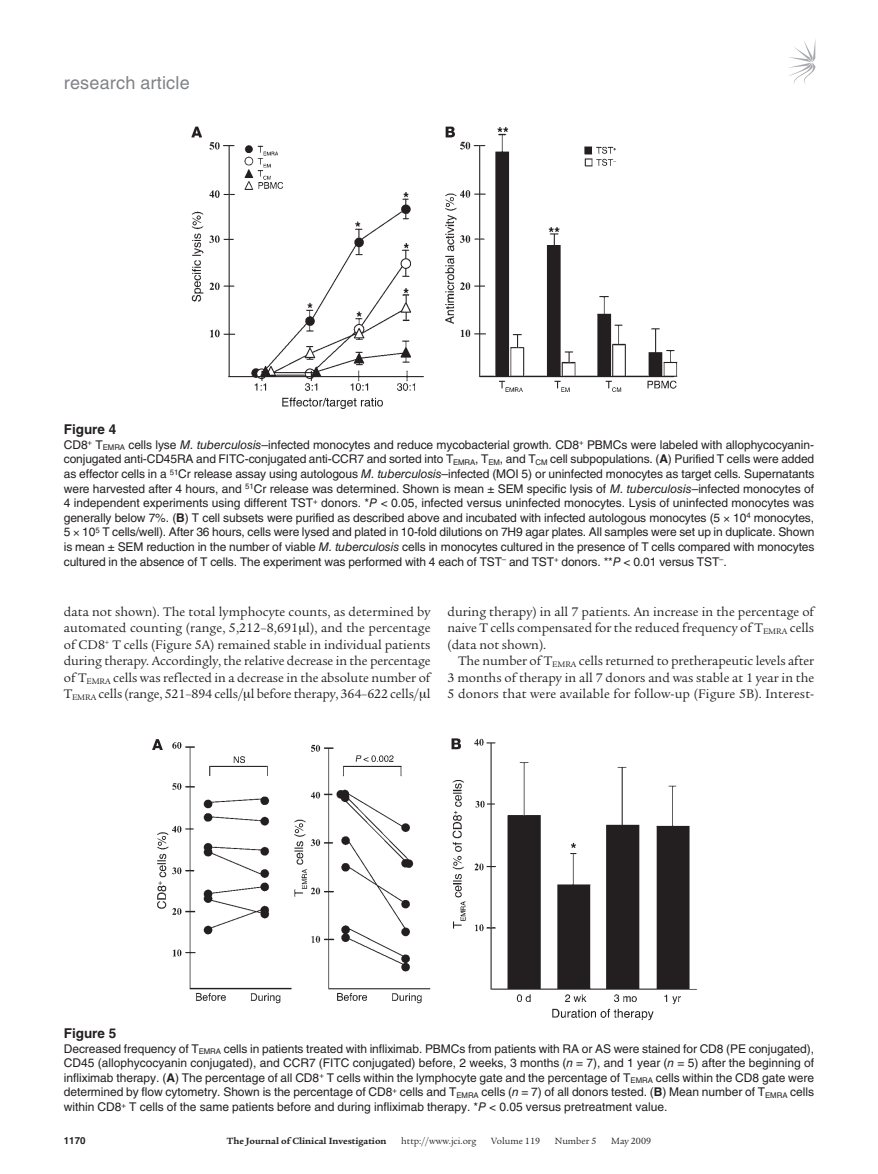
<style>
.page{position:relative;width:878px;height:1174px;background:#fff}
.page>*{position:absolute;margin:0;border:0;box-sizing:border-box;transform-origin:0 0}
.t1{font:18px "Helvetica LT Std";letter-spacing:.01em;color:#808285}
.t2{font:13.5px/16.5px "Legacy Serif Std";color:#231f20;text-align:justify}
.t3{font:700 13.5px "Helvetica LT Std";color:#231f20}
.t4{font:12px/14.7px "Helvetica LT Std";letter-spacing:-.005em;color:#231f20;text-align:justify}
.t5{font:9.75px "Legacy Serif Std";color:#231f20}
.t6{font:700 9.75px "Legacy Serif Std";color:#231f20}
.t7{font:700 9.75px "Helvetica LT Std";color:#231f20}
.s1{font-style:italic}
.s2{font-weight:700}
</style>
<div class="page">
<svg style="left:789px;top:41px;width:26px;height:44px"></svg>
<img style="left:191px;top:126px;width:487px;height:283px">
<img style="left:152px;top:738px;width:545px;height:283px">
<h1 class="t1" style="left:64px;top:72px;width:127px">research article</h1>
<p class="t3" style="left:64px;top:421px;width:54px">Figure 4</p>
<p class="t4" style="left:64px;top:437px;width:752px">CD8<sup>+</sup> T<sub>EMRA</sub> cells lyse <span class="s1">M. tuberculosis</span>–infected monocytes and reduce mycobacterial growth. CD8<sup>+</sup> PBMCs were labeled with allophycocyanin&shy;conjugated anti-CD45RA and FITC-conjugated anti-CCR7 and sorted into T<sub>EMRA</sub>, T<sub>EM</sub>, and T<sub>CM</sub> cell subpopulations. (<span class="s2">A</span>) Purified T cells were added as effector cells in a <sup>51</sup>Cr release assay using autologous <span class="s1">M. tuberculosis</span>–infected (MOI 5) or uninfected monocytes as target cells. Supernatants were harvested after 4 hours, and <sup>51</sup>Cr release was determined. Shown is mean ± SEM specific lysis of <span class="s1">M. tuberculosis</span>–infected monocytes of 4 independent experiments using different TST<sup>+</sup> donors. *<span class="s1">P</span> &lt; 0.05, infected versus uninfected monocytes. Lysis of uninfected monocytes was generally below 7%. (<span class="s2">B</span>) T cell subsets were purified as described above and incubated with infected autologous monocytes (5 10<sup>4</sup> monocytes, 5 10<sup>5</sup> T cells/well). After 36 hours, cells were lysed and plated in 10-fold dilutions on 7H9 agar plates. All samples were set up in duplicate. Shown is mean ± SEM reduction in the number of viable <span class="s1">M. tuberculosis</span> cells in monocytes cultured in the presence of T cells compared with monocytes cultured in the absence of T cells. The experiment was performed with 4 each of TST<sup>–</sup> and TST<sup>+</sup> donors. **<span class="s1">P</span> &lt; 0.01 versus TST<sup>–</sup>.</p>
<p class="t2" style="left:64px;top:603px;width:368px">data not shown). The total lymphocyte counts, as determined by automated counting (range, 5,212–8,691 l), and the percentage of CD8<sup>+</sup> T cells (Figure 5A) remained stable in individual patients during therapy. Accordingly, the relative decrease in the percentage of T<sub>EMRA</sub> cells was reflected in a decrease in the absolute number of T<sub>EMRA</sub> cells (range, 521–894 cells/ l before therapy, 364–622 cells/ l</p>
<p class="t2" style="left:447px;top:603px;width:368px">during therapy) in all 7 patients. An increase in the percentage of naive T cells compensated for the reduced frequency of T<sub>EMRA</sub> cells (data not shown).</p>
<p class="t2" style="left:447px;top:653px;width:368px;text-indent:11px">The number of T<sub>EMRA</sub> cells returned to pretherapeutic levels after 3 months of therapy in all 7 donors and was stable at 1 year in the 5 donors that were available for follow-up (Figure 5B). Interest-</p>
<p class="t3" style="left:64px;top:1025px;width:54px">Figure 5</p>
<p class="t4" style="left:64px;top:1041px;width:752px">Decreased frequency of T<sub>EMRA</sub> cells in patients treated with infliximab. PBMCs from patients with RA or AS were stained for CD8 (PE conjugated), CD45 (allophycocyanin conjugated), and CCR7 (FITC conjugated) before, 2 weeks, 3 months (<span class="s1">n</span> = 7), and 1 year (<span class="s1">n</span> = 5) after the beginning of infliximab therapy. (<span class="s2">A</span>) The percentage of all CD8<sup>+</sup> T cells within the lymphocyte gate and the percentage of T<sub>EMRA</sub> cells within the CD8 gate were determined by flow cytometry. Shown is the percentage of CD8<sup>+</sup> cells and T<sub>EMRA</sub> cells (<span class="s1">n</span> = 7) of all donors tested. (<span class="s2">B</span>) Mean number of T<sub>EMRA</sub> cells within CD8<sup>+</sup> T cells of the same patients before and during infliximab therapy. *<span class="s1">P</span> &lt; 0.05 versus pretreatment value.</p>
<p class="t7" style="left:64px;top:1134px;width:23px">1170</p>
<p class="t6" style="left:227px;top:1135px;width:161px">The Journal of Clinical Investigation</p>
<p class="t5" style="left:401px;top:1135px;width:77px">http://www.jci.org</p>
<p class="t5" style="left:491px;top:1135px;width:50px">Volume 119</p>
<p class="t5" style="left:555px;top:1135px;width:43px">Number 5</p>
<p class="t5" style="left:611px;top:1135px;width:41px">May 2009</p>
</div>
